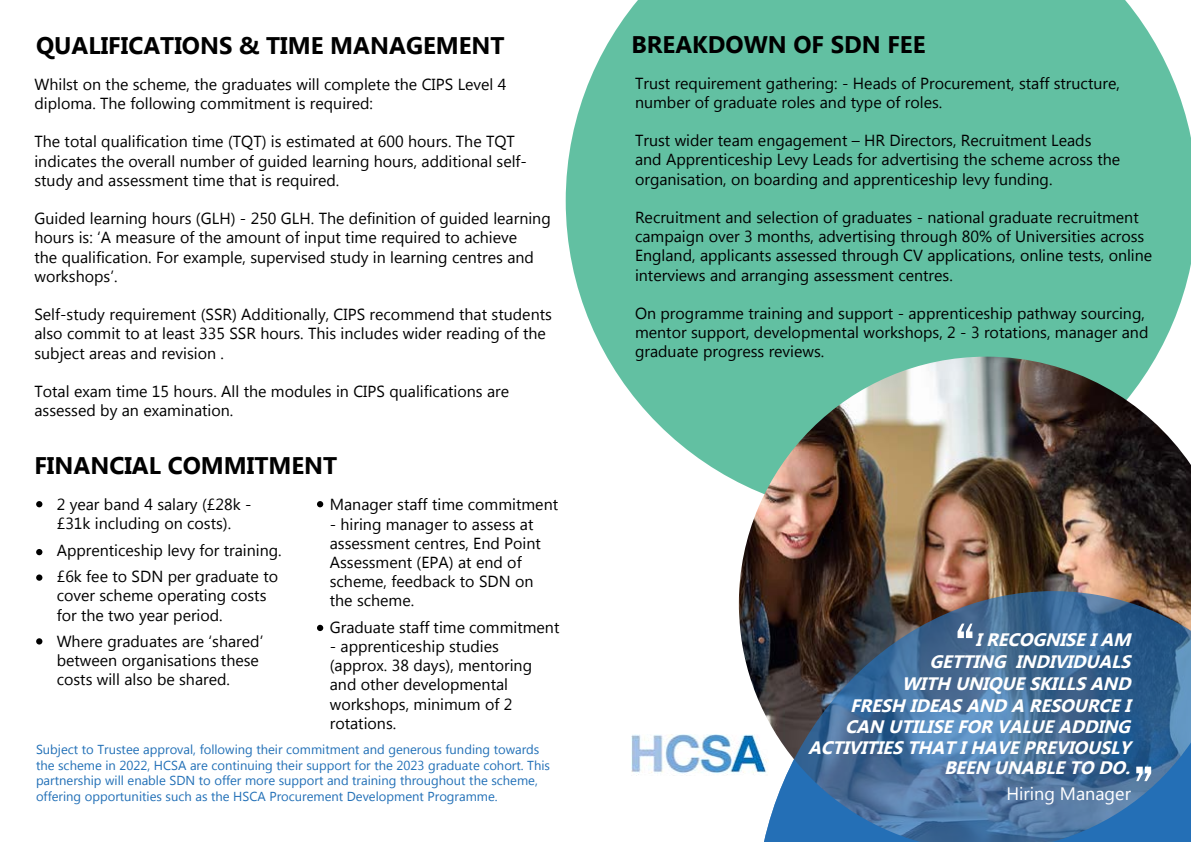
<style>
.page{position:relative;width:1191px;height:842px;background:#fff}
.page>*{position:absolute;margin:0;border:0;box-sizing:border-box;transform-origin:0 0}
.t1{font:500 60px "Franklin Gothic";color:#fff}
.t2{font:700 24px "Microsoft New Tai Lue";color:#000}
.t3{font:italic 700 18px/21px "Microsoft New Tai Lue";color:#fff;text-align:right}
.t4{font:18px "Microsoft New Tai Lue";color:#fff}
.t5{font:16px/19.2px "Microsoft New Tai Lue";color:#000}
.t6{font:13px/15.6px "Microsoft New Tai Lue";color:#2270b7}
</style>
<div class="page">
<svg style="left:566px;top:0;width:625px;height:483px;background:#71c6ab"></svg>
<svg style="left:36px;top:501px;width:6px;height:6px"></svg>
<svg style="left:36px;top:549px;width:6px;height:6px"></svg>
<div style="left:36px;top:574px;width:6px;height:7px;background:#000;border-radius:50%"></div>
<svg style="left:36px;top:638px;width:6px;height:6px"></svg>
<svg style="left:317px;top:501px;width:6px;height:6px"></svg>
<svg style="left:317px;top:625px;width:6px;height:6px"></svg>
<img style="left:739px;top:357px;width:452px;height:211px">
<img style="left:738px;top:568px;width:453px;height:274px">
<img style="left:631px;top:735px;width:137px;height:40px">
<h2 class="t2" style="left:36px;top:32px;width:470px">QUALIFICATIONS &amp; TIME MANAGEMENT</h2>
<p class="t5" style="left:34px;top:76px;width:473px">Whilst on the scheme, the graduates will complete the CIPS Level 4 diploma. The following commitment is required:</p>
<p class="t5" style="left:34px;top:133px;width:494px">The total qualification time (TQT) is estimated at 600 hours. The TQT indicates the overall number of guided learning hours, additional self&shy;study and assessment time that is required.</p>
<p class="t5" style="left:34px;top:210px;width:518px">Guided learning hours (GLH) - 250 GLH. The definition of guided learning hours is: ‘A measure of the amount of input time required to achieve<br>the qualification. For example, supervised study in learning centres and workshops’.</p>
<p class="t5" style="left:34px;top:306px;width:519px">Self-study requirement (SSR) Additionally, CIPS recommend that students also commit to at least 335 SSR hours. This includes wider reading of the subject areas and revision .</p>
<p class="t5" style="left:34px;top:383px;width:476px">Total exam time 15 hours. All the modules in CIPS qualifications are assessed by an examination.</p>
<h2 class="t2" style="left:34px;top:451px;width:304px">FINANCIAL COMMITMENT</h2>
<p class="t5" style="left:330px;top:496px;width:230px">Manager staff time commitment</p>
<p class="t5" style="left:330px;top:516px;width:213px">- hiring manager to assess at assessment centres, End Point<br>Assessment (EPA) at end of scheme, feedback to SDN on the scheme.</p>
<p class="t5" style="left:330px;top:619px;width:231px">Graduate staff time commitment</p>
<p class="t5" style="left:330px;top:638px;width:204px">- apprenticeship studies (approx. 38 days), mentoring and other developmental workshops, minimum of 2 rotations.</p>
<p class="t5" style="left:57px;top:496px;width:196px">2 year band 4 salary (£28k - £31k including on costs).</p>
<p class="t5" style="left:57px;top:538px;width:226px;line-height:26.4px">Apprenticeship levy for training. £6k fee to SDN per graduate to</p>
<p class="t5" style="left:57px;top:587px;width:211px">cover scheme operating costs for the two year period.</p>
<p class="t5" style="left:57px;top:633px;width:208px">Where graduates are ‘shared’ between organisations these costs will also be shared.</p>
<p class="t6" style="left:36px;top:743px;width:515px">Subject to Trustee approval, following their commitment and generous funding towards the scheme in 2022, HCSA are continuing their support for the 2023 graduate cohort. This partnership will enable SDN to offer more support and training throughout the scheme, offering opportunities such as the HSCA Procurement Development Programme.</p>
<h2 class="t2" style="left:631px;top:30px;width:295px">BREAKDOWN OF SDN FEE</h2>
<p class="t5" style="left:635px;top:75px;width:486px">Trust requirement gathering: - Heads of Procurement, staff structure, number of graduate roles and type of roles.</p>
<p class="t5" style="left:635px;top:132px;width:486px">Trust wider team engagement – HR Directors, Recruitment Leads and Apprenticeship Levy Leads for advertising the scheme across the organisation, on boarding and apprenticeship levy funding.</p>
<p class="t5" style="left:635px;top:209px;width:519px">Recruitment and selection of graduates - national graduate recruitment campaign over 3 months, advertising through 80% of Universities across England, applicants assessed through CV applications, online tests, online interviews and arranging assessment centres.</p>
<p class="t5" style="left:635px;top:305px;width:515px">On programme training and support - apprenticeship pathway sourcing, mentor support, developmental workshops, 2 - 3 rotations, manager and graduate progress reviews.</p>
<h1 class="t1" style="left:953px;top:606px;width:24px">“</h1>
<p class="t3" style="left:929px;top:631px;width:208px;line-height:21.3px">IRECOGNISEIAM<br>GETTING INDIVIDUALS</p>
<p class="t3" style="left:808px;top:696px;width:329px">FRESH IDEASAND A RESOURCEI<br>CAN UTILISEFOR VALUEADDING<br>ACTIVITIESTHATIHAVEPREVIOUSLY<br>BEEN UNABLETO DO.</p>
<p class="t3" style="left:902px;top:674px;width:236px">WITH UNIQUESKILLSAND</p>
<h1 class="t1" style="left:1132px;top:749px;width:24px">”</h1>
<p class="t4" style="left:1006px;top:783px;width:126px">Hiring Manager</p>
</div>
